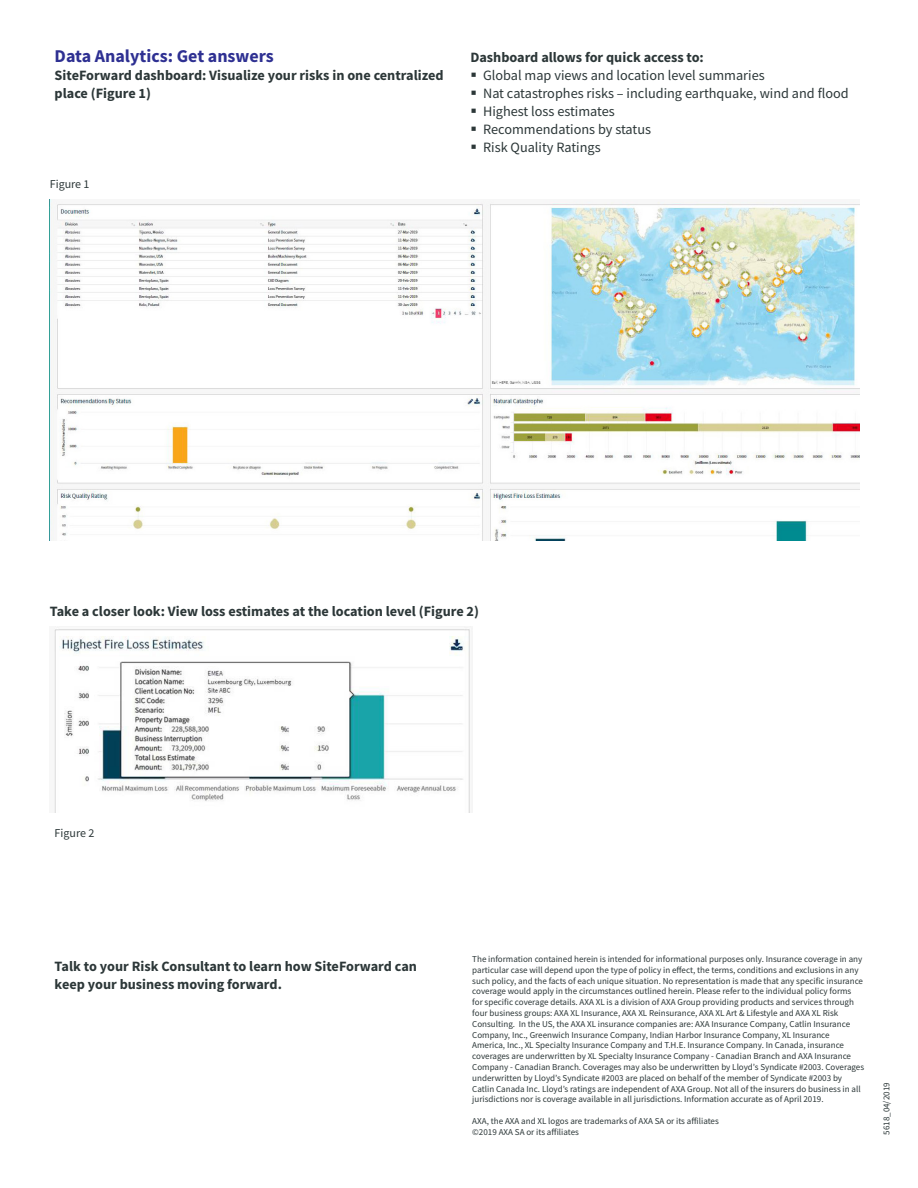
<style>
.page{position:relative;width:918px;height:1188px;background:#fff}
.page>*{position:absolute;margin:0;border:0;box-sizing:border-box;transform-origin:0 0}
.subhead_level_1{font:700 18px "Source Sans Pro";color:#2e3092}
.t1{font:14.25px "Source Sans Pro";color:#2c3738}
.Subhead_level_2_9_5p{font:700 14.25px/18px "Source Sans Pro";color:#2c3738}
.page_number{font:700 14.25px "Source Sans Pro";color:#2c3738}
.subhead_level_1-2{font:700 14.25px "Source Sans Pro";color:#2c3738}
.page_number-2{font:12px "Source Sans Pro";color:#2c3738}
.legal{font:9px/10.8px "Source Sans Pro";color:#2c3738}
</style>
<div class="page">
<img style="left:54px;top:627px;width:416px;height:186px">
<img style="left:50px;top:199px;width:809px;height:341px">
<p class="subhead_level_1" style="left:55px;top:44px;width:221px">Data Analytics: Get answers</p>
<p class="Subhead_level_2_9_5p" style="left:55px;top:66px;width:391px">SiteForward dashboard: Visualize your risks in one centralized place (Figure 1)</p>
<p class="page_number-2" style="left:50px;top:176px;width:41px">Figure 1</p>
<p class="subhead_level_1-2" style="left:470px;top:48px;width:235px">Dashboard allows for quick access to:</p>
<p class="t1" style="left:483px;top:66px;width:283px">Global map views and location level summaries</p>
<p class="t1" style="left:483px;top:84px;width:367px">Nat catastrophes risks – including earthquake, wind and flood</p>
<p class="t1" style="left:483px;top:102px;width:133px">Highest loss estimates</p>
<p class="t1" style="left:483px;top:120px;width:170px">Recommendations by status</p>
<p class="t1" style="left:483px;top:138px;width:119px">Risk Quality Ratings</p>
<p class="page_number" style="left:50px;top:602px;width:431px">Take a closer look: View loss estimates at the location level (Figure 2)</p>
<p class="page_number-2" style="left:55px;top:825px;width:41px">Figure 2</p>
<p class="Subhead_level_2_9_5p" style="left:55px;top:957px;width:364px">Talk to your Risk Consultant to learn how SiteForward can keep your business moving forward.</p>
<p class="legal" style="left:472px;top:954px;width:393px">The information contained herein is intended for informational purposes only. Insurance coverage in any particular case will depend upon the type of policy in effect, the terms, conditions and exclusions in any such policy, and the facts of each unique situation. No representation is made that any specific insurance coverage would apply in the circumstances outlined herein. Please refer to the individual policy forms<br>for specific coverage details. AXA XL is a division of AXA Group providing products and services through four business groups: AXA XL Insurance, AXA XL Reinsurance, AXA XL Art &amp; Lifestyle and AXA XL Risk Consulting. In the US, the AXA XL insurance companies are: AXA Insurance Company, Catlin Insurance Company, Inc., Greenwich Insurance Company, Indian Harbor Insurance Company, XL Insurance America, Inc., XL Specialty Insurance Company and T.H.E. Insurance Company. In Canada, insurance coverages are underwritten by XL Specialty Insurance Company - Canadian Branch and AXA Insurance Company - Canadian Branch. Coverages may also be underwritten by Lloyd’s Syndicate #2003. Coverages underwritten by Lloyd’s Syndicate #2003 are placed on behalf of the member of Syndicate #2003 by Catlin Canada Inc. Lloyd’s ratings are independent of AXA Group. Not all of the insurers do business in all jurisdictions nor is coverage available in all jurisdictions. Information accurate as of April 2019.</p>
<p class="legal" style="left:472px;top:1116px;width:248px">AXA, the AXA and XL logos are trademarks of AXA SA or its affiliates</p>
<p class="legal" style="left:472px;top:1126px;width:108px">©2019 AXA SA or its affiliates</p>
<p class="legal" style="left:881px;top:1135px;width:54px;rotate:-90deg">5618_04/2019</p>
</div>
